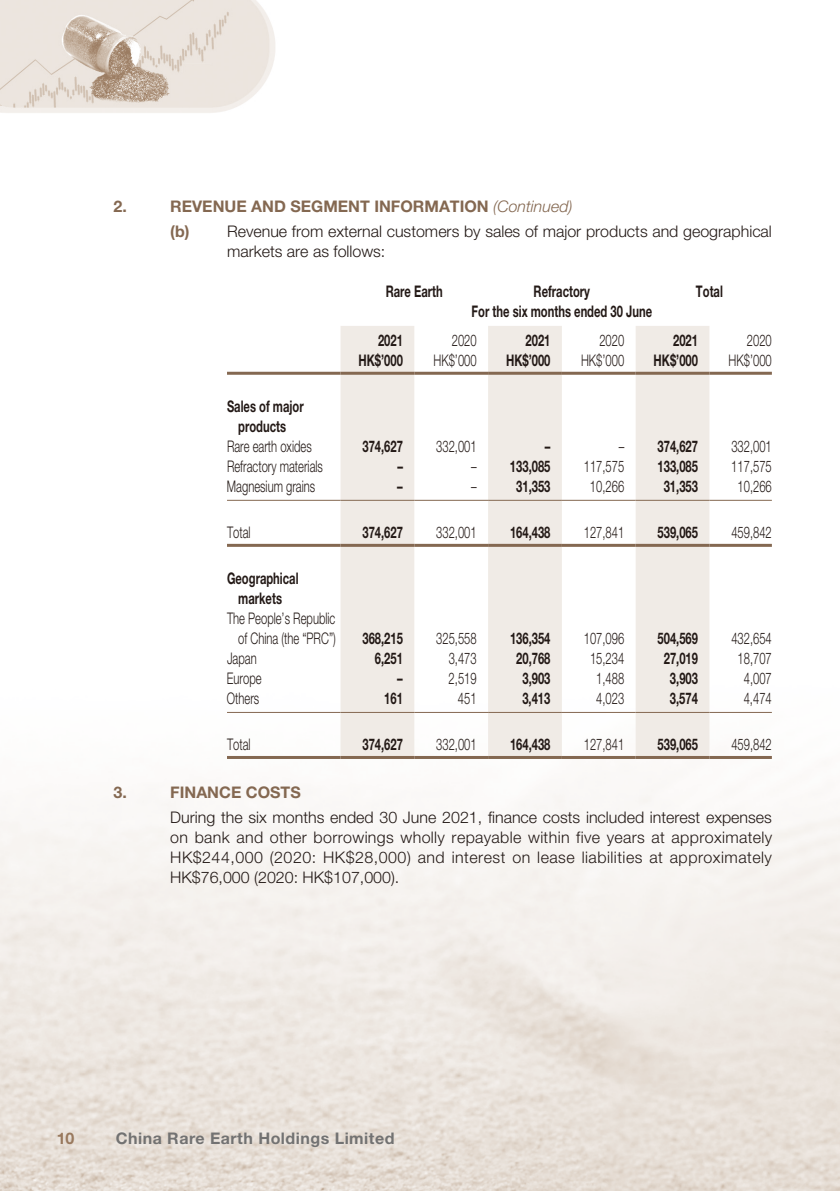
<style>
.page{position:relative;width:840px;height:1191px;background:#fff}
.page>*{position:absolute;margin:0;border:0;box-sizing:border-box;transform-origin:0 0}
.t1{font:300 16px/20px "Helvetica Neue LT Std";color:#231916}
.t2{font:300 16px/20px "Helvetica Neue LT Std";color:#231916;text-align:right;scale:.7 1}
.t3{font:700 16px/20px "Helvetica Neue LT Std";color:#231916;text-align:center;scale:.7 1}
.t4{font:700 16px "Helvetica Neue LT Std";letter-spacing:.03em;color:#727272}
.t5{font:700 16px "Helvetica Neue LT Std";color:#846851}
.t6{font:700 16px "Helvetica Neue LT Std";color:#99795e}
.s1{font-weight:700;color:#846851}
.s2{font-style:italic;color:#846851}
.s3{font-weight:300}
</style>
<div class="page">
<img style="left:0;top:0;width:839px;height:1191px">
<svg style="left:340px;top:326px;width:369px;height:430px;fill:#f0ebe6"></svg>
<hr style="left:227px;top:372px;width:113px;height:3px;background:#846851">
<hr style="left:340px;top:372px;width:74px;height:3px;background:#846851">
<hr style="left:414px;top:372px;width:74px;height:3px;background:#846851">
<hr style="left:488px;top:372px;width:73px;height:3px;background:#846851">
<hr style="left:561px;top:372px;width:74px;height:3px;background:#846851">
<hr style="left:635px;top:372px;width:74px;height:3px;background:#846851">
<hr style="left:709px;top:372px;width:62px;height:3px;background:#846851">
<hr style="left:227px;top:500px;width:113px;height:1px;background:#846851">
<hr style="left:340px;top:500px;width:74px;height:1px;background:#846851">
<hr style="left:414px;top:500px;width:74px;height:1px;background:#846851">
<hr style="left:488px;top:500px;width:73px;height:1px;background:#846851">
<hr style="left:561px;top:500px;width:74px;height:1px;background:#846851">
<hr style="left:635px;top:500px;width:74px;height:1px;background:#846851">
<hr style="left:709px;top:500px;width:62px;height:1px;background:#846851">
<hr style="left:227px;top:544px;width:113px;height:3px;background:#846851">
<hr style="left:340px;top:544px;width:74px;height:3px;background:#846851">
<hr style="left:414px;top:544px;width:74px;height:3px;background:#846851">
<hr style="left:488px;top:544px;width:73px;height:3px;background:#846851">
<hr style="left:561px;top:544px;width:74px;height:3px;background:#846851">
<hr style="left:635px;top:544px;width:74px;height:3px;background:#846851">
<hr style="left:709px;top:544px;width:62px;height:3px;background:#846851">
<hr style="left:227px;top:712px;width:113px;height:1px;background:#846851">
<hr style="left:340px;top:712px;width:74px;height:1px;background:#846851">
<hr style="left:414px;top:712px;width:74px;height:1px;background:#846851">
<hr style="left:488px;top:712px;width:73px;height:1px;background:#846851">
<hr style="left:561px;top:712px;width:74px;height:1px;background:#846851">
<hr style="left:635px;top:712px;width:74px;height:1px;background:#846851">
<hr style="left:709px;top:712px;width:62px;height:1px;background:#846851">
<hr style="left:227px;top:756px;width:113px;height:3px;background:#846851">
<hr style="left:340px;top:756px;width:74px;height:3px;background:#846851">
<hr style="left:414px;top:756px;width:74px;height:3px;background:#846851">
<hr style="left:488px;top:756px;width:73px;height:3px;background:#846851">
<hr style="left:561px;top:756px;width:74px;height:3px;background:#846851">
<hr style="left:635px;top:756px;width:74px;height:3px;background:#846851">
<hr style="left:709px;top:756px;width:62px;height:3px;background:#846851">
<p class="t5" style="left:113px;top:196px;width:15px">2.</p>
<p class="t1" style="left:170px;top:193px;width:602px;line-height:25.6px"><span class="s1">REVENUE AND SEGMENT INFORMATION</span> <span class="s2">(Continued)<br></span><span class="s1">(b)</span> Revenue from external customers by sales of major products and geographical</p>
<p class="t1" style="left:227px;top:241px;width:160px">markets are as follows:</p>
<p class="t3" style="left:385px;top:281px;width:83px">Rare Earth</p>
<p class="t3" style="left:533px;top:281px;width:82px">Refractory</p>
<p class="t3" style="left:695px;top:281px;width:40px">Total</p>
<p class="t3" style="left:471px;top:301px;width:259px">For the six months ended 30 June</p>
<p class="t3" style="left:378px;top:330px;width:37px">2021</p>
<p class="t2" style="left:451px;top:330px;width:37px">2020</p>
<p class="t3" style="left:525px;top:330px;width:37px">2021</p>
<p class="t2" style="left:599px;top:330px;width:37px">2020</p>
<p class="t3" style="left:672px;top:330px;width:37px">2021</p>
<p class="t2" style="left:746px;top:330px;width:37px">2020</p>
<p class="t3" style="left:358px;top:350px;width:65px">HK$’000</p>
<p class="t2" style="left:433px;top:350px;width:63px">HK$’000</p>
<p class="t3" style="left:505px;top:350px;width:65px">HK$’000</p>
<p class="t2" style="left:580px;top:350px;width:63px">HK$’000</p>
<p class="t3" style="left:653px;top:350px;width:65px">HK$’000</p>
<p class="t2" style="left:728px;top:350px;width:63px">HK$’000</p>
<p class="t3" style="left:227px;top:396px;width:111px">Sales of major products</p>
<p class="t2" style="left:227px;top:436px;width:122px">Rare earth oxides</p>
<p class="t3" style="left:362px;top:436px;width:59px">374,627</p>
<p class="t2" style="left:436px;top:436px;width:59px">332,001</p>
<p class="t3" style="left:544px;top:436px;width:9px">–</p>
<p class="t3" style="left:618px;top:436px;width:115px"><span class="s3">–</span> 374,627</p>
<p class="t2" style="left:731px;top:436px;width:59px">332,001</p>
<p class="t2" style="left:227px;top:456px;width:138px">Refractory materials</p>
<p class="t3" style="left:397px;top:456px;width:9px">–</p>
<p class="t3" style="left:471px;top:456px;width:115px"><span class="s3">–</span> 133,085</p>
<p class="t2" style="left:583px;top:456px;width:59px">117,575</p>
<p class="t3" style="left:657px;top:456px;width:59px">133,085</p>
<p class="t2" style="left:731px;top:456px;width:59px">117,575</p>
<p class="t2" style="left:227px;top:476px;width:127px">Magnesium grains</p>
<p class="t3" style="left:397px;top:476px;width:9px">–</p>
<p class="t2" style="left:471px;top:476px;width:9px">–</p>
<p class="t3" style="left:516px;top:476px;width:50px">31,353</p>
<p class="t2" style="left:589px;top:476px;width:50px">10,266</p>
<p class="t3" style="left:663px;top:476px;width:50px">31,353</p>
<p class="t2" style="left:737px;top:476px;width:50px">10,266</p>
<p class="t2" style="left:227px;top:522px;width:35px">Total</p>
<p class="t3" style="left:362px;top:522px;width:59px">374,627</p>
<p class="t2" style="left:436px;top:522px;width:59px">332,001</p>
<p class="t3" style="left:509px;top:522px;width:59px">164,438</p>
<p class="t2" style="left:583px;top:522px;width:59px">127,841</p>
<p class="t3" style="left:657px;top:522px;width:59px">539,065</p>
<p class="t2" style="left:731px;top:522px;width:59px">459,842</p>
<p class="t3" style="left:227px;top:568px;width:104px">Geographical markets</p>
<p class="t2" style="left:227px;top:608px;width:157px">The People’s Republic of China (the “PRC”)</p>
<p class="t3" style="left:362px;top:628px;width:59px">368,215</p>
<p class="t2" style="left:436px;top:628px;width:59px">325,558</p>
<p class="t3" style="left:509px;top:628px;width:59px">136,354</p>
<p class="t2" style="left:583px;top:628px;width:59px">107,096</p>
<p class="t3" style="left:657px;top:628px;width:59px">504,569</p>
<p class="t2" style="left:731px;top:628px;width:59px">432,654</p>
<p class="t2" style="left:227px;top:648px;width:44px">Japan</p>
<p class="t3" style="left:374px;top:648px;width:42px">6,251</p>
<p class="t2" style="left:448px;top:648px;width:42px">3,473</p>
<p class="t3" style="left:516px;top:648px;width:50px">20,768</p>
<p class="t2" style="left:589px;top:648px;width:50px">15,234</p>
<p class="t3" style="left:663px;top:648px;width:50px">27,019</p>
<p class="t2" style="left:737px;top:648px;width:50px">18,707</p>
<p class="t2" style="left:227px;top:668px;width:51px">Europe</p>
<p class="t3" style="left:397px;top:668px;width:9px">–</p>
<p class="t2" style="left:448px;top:668px;width:42px">2,519</p>
<p class="t3" style="left:522px;top:668px;width:42px">3,903</p>
<p class="t2" style="left:596px;top:668px;width:42px">1,488</p>
<p class="t3" style="left:669px;top:668px;width:42px">3,903</p>
<p class="t2" style="left:743px;top:668px;width:42px">4,007</p>
<p class="t2" style="left:227px;top:688px;width:48px">Others</p>
<p class="t3" style="left:384px;top:688px;width:28px">161</p>
<p class="t2" style="left:457px;top:688px;width:28px">451</p>
<p class="t3" style="left:522px;top:688px;width:42px">3,413</p>
<p class="t2" style="left:596px;top:688px;width:42px">4,023</p>
<p class="t3" style="left:669px;top:688px;width:42px">3,574</p>
<p class="t2" style="left:743px;top:688px;width:42px">4,474</p>
<p class="t2" style="left:227px;top:734px;width:35px">Total</p>
<p class="t3" style="left:362px;top:734px;width:59px">374,627</p>
<p class="t2" style="left:436px;top:734px;width:59px">332,001</p>
<p class="t3" style="left:509px;top:734px;width:59px">164,438</p>
<p class="t2" style="left:583px;top:734px;width:59px">127,841</p>
<p class="t3" style="left:657px;top:734px;width:59px">539,065</p>
<p class="t2" style="left:731px;top:734px;width:59px">459,842</p>
<p class="t5" style="left:113px;top:782px;width:15px">3.</p>
<p class="t5" style="left:170px;top:782px;width:132px">FINANCE COSTS</p>
<p class="t1" style="left:170px;top:807px;width:603px;text-align:justify">During the six months ended 30 June 2021, finance costs included interest expenses on bank and other borrowings wholly repayable within five years at approximately HK$244,000 (2020: HK$28,000) and interest on lease liabilities at approximately HK$76,000 (2020: HK$107,000).</p>
<p class="t6" style="left:57px;top:1128px;width:19px">10</p>
<p class="t4" style="left:116px;top:1128px;width:280px">China Rare Earth Holdings Limited</p>
</div>
